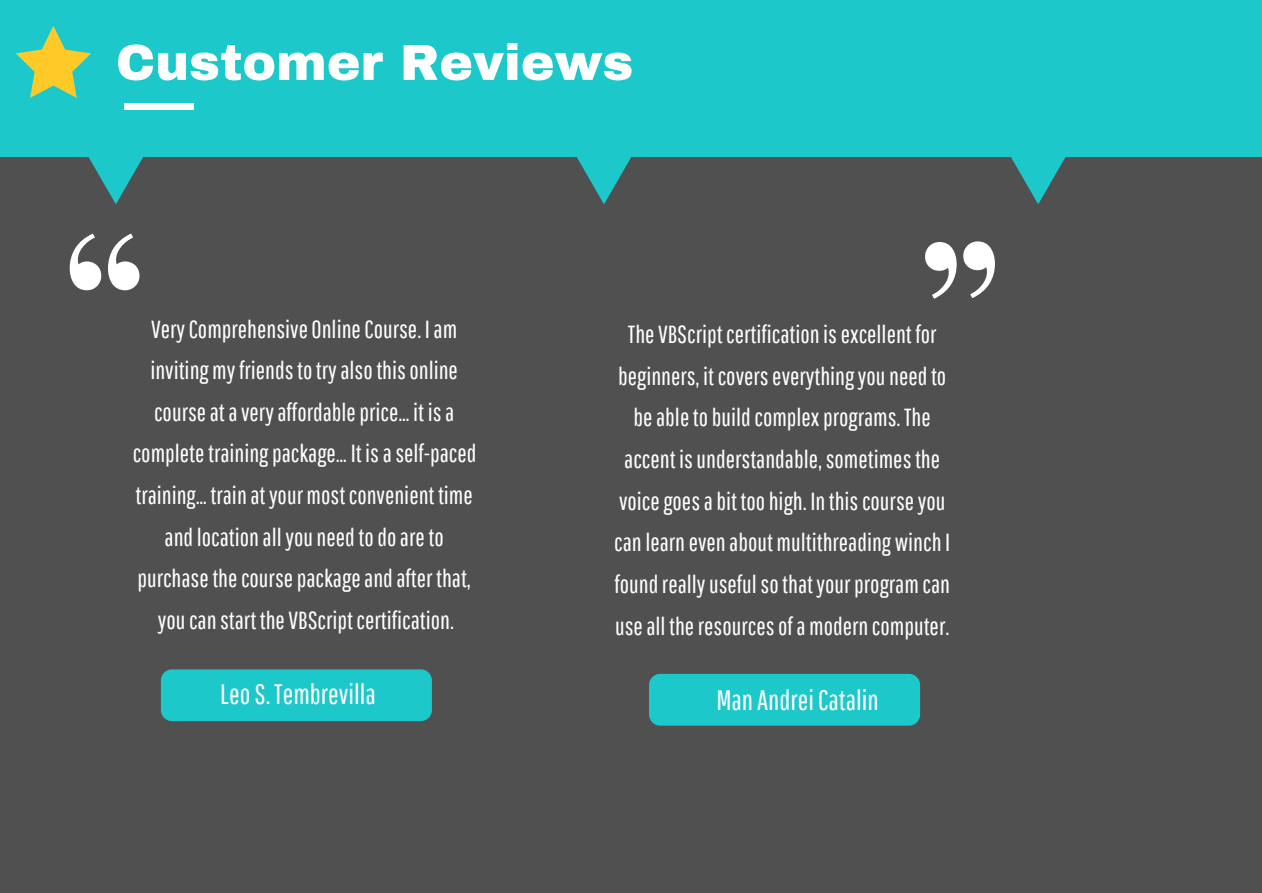
<style>
.page{position:relative;width:1262px;height:893px;background:#fff}
.page>*{position:absolute;margin:0;border:0;box-sizing:border-box;transform-origin:0 0}
.t1{font:224.85px "Playfair Display";color:#fff}
.t2{font:900 50.55px "Archivo";color:#fff}
.t3{font:28.05px "Pathway Gothic One";color:#fff}
.t4{font:24.75px/41.5px "Pathway Gothic One";color:#fff;text-align:center}
</style>
<div class="page">
<div style="left:0;top:156px;width:1261px;height:736px;background:#505050"></div>
<div style="left:0;top:0;width:1261px;height:156px;background:#1cc8ca"></div>
<div style="left:124px;top:103px;width:69px;height:7px;background:#fff"></div>
<svg style="left:565px;top:156px;width:77px;height:48px"></svg>
<svg style="left:77px;top:156px;width:77px;height:48px"></svg>
<svg style="left:999px;top:156px;width:77px;height:48px"></svg>
<svg style="left:16px;top:26px;width:75px;height:72px"></svg>
<div style="left:161px;top:669px;width:271px;height:52px;background:#1cc8ca"></div>
<div style="left:649px;top:673px;width:271px;height:52px;background:#1cc8ca"></div>
<h2 class="t2" style="left:116px;top:31px;width:519px">Customer Reviews</h2>
<h1 class="t1" style="left:57px;top:136px;width:95px">“</h1>
<p class="t4" style="left:133px;top:307px;width:345px">Very Comprehensive Online Course. I am inviting my friends to try also this online course at a very affordable price… it is a complete training package… It is a self-paced training… train at your most convenient time and location all you need to do are to purchase the course package and after that, you can start the VBScript certification.</p>
<p class="t4" style="left:614px;top:313px;width:337px">The VBScript certification is excellent for beginners, it covers everything you need to be able to build complex programs. The accent is understandable, sometimes the voice goes a bit too high. In this course you can learn even about multithreading winch I found really useful so that your program can use all the resources of a modern computer.</p>
<p class="t3" style="left:220px;top:677px;width:157px">Leo S. Tembrevilla</p>
<p class="t3" style="left:716px;top:683px;width:164px">Man Andrei Catalin</p>
</div>
